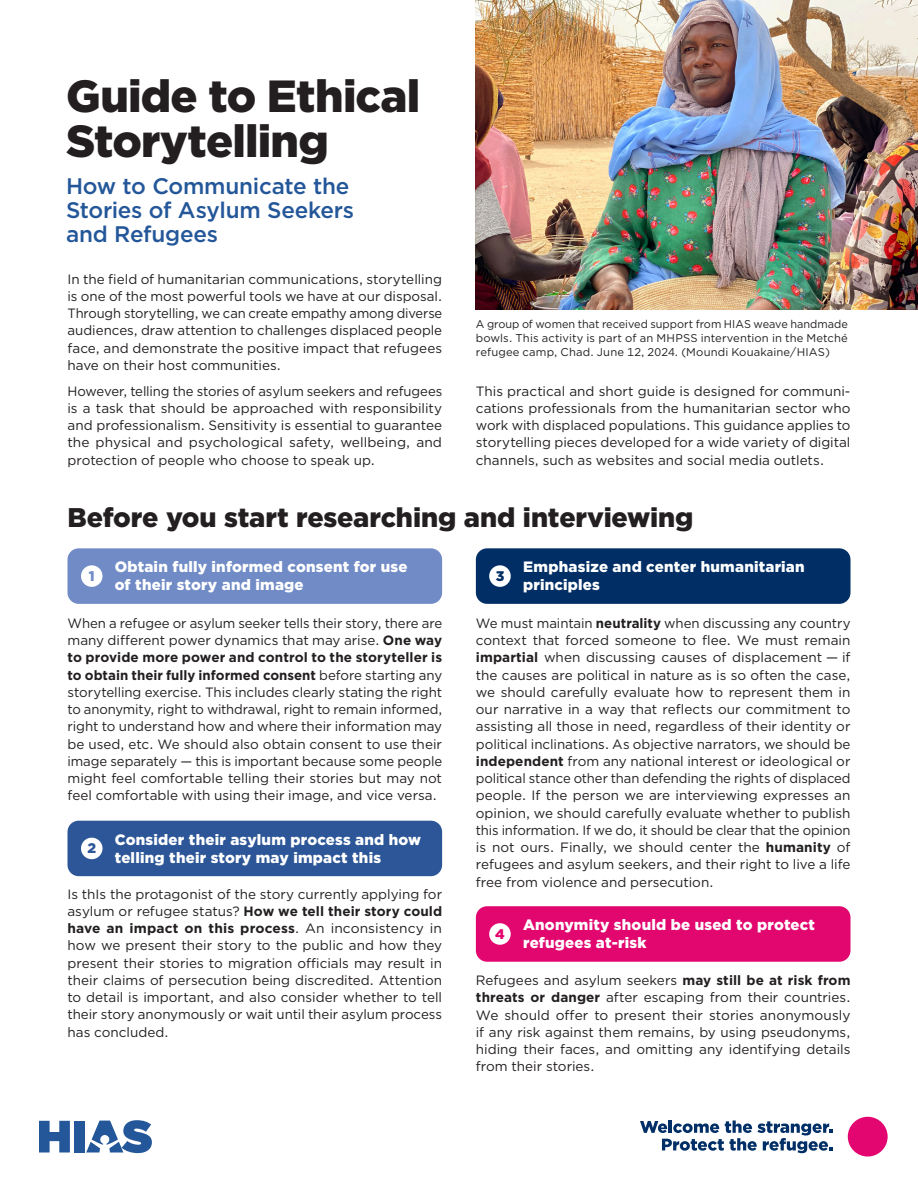
<style>
.page{position:relative;width:918px;height:1188px;background:#fff}
.page>*{position:absolute;margin:0;border:0;box-sizing:border-box;transform-origin:0 0}
.t1{font:900 45px/45px "Gotham";letter-spacing:-.015em;color:#231f20}
.Heading_1{font:900 27px "Gotham";letter-spacing:-.005em;color:#231f20}
.Subtitle{font:500 22.5px/24px "Gotham";letter-spacing:-.01em;color:#245799}
.Heading_3{font:900 15px/18px "Gotham";letter-spacing:.015em;color:#fff}
.Number_in_Circle{font:900 13.95px "Gotham";color:#002e65}
.Number_in_Circle-2{font:900 13.95px "Gotham";color:#e2066f}
.Number_in_Circle-3{font:900 13.95px "Gotham";color:#2c5697}
.Number_in_Circle-4{font:900 13.95px "Gotham";color:#708bc5}
.Body{font:13.5px/17.2px "Gotham";color:#231f20;text-align:justify}
.Caption_or_Fine_Print{font:11.25px/14.2px "Gotham";letter-spacing:.01em;color:#231f20;text-align:justify}
.s1{font-weight:700}
</style>
<div class="page">
<img style="left:476px;top:0;width:442px;height:310px">
<div style="left:68px;top:548px;width:374px;height:56px;background:#708bc5;border-radius:11px"></div>
<div style="left:68px;top:821px;width:374px;height:55px;background:#2c5697;border-radius:11px"></div>
<div style="left:476px;top:548px;width:375px;height:56px;background:#002e65;border-radius:11px"></div>
<div style="left:476px;top:906px;width:375px;height:56px;background:#e2066f;border-radius:11px"></div>
<div style="left:489px;top:565px;width:22px;height:22px;background:#fff;border-radius:50%"></div>
<div style="left:489px;top:923px;width:22px;height:22px;background:#fff;border-radius:50%"></div>
<div style="left:81px;top:838px;width:22px;height:21px;background:#fff;border-radius:50%"></div>
<div style="left:81px;top:565px;width:22px;height:22px;background:#fff;border-radius:50%"></div>
<svg style="left:39px;top:1121px;width:31px;height:32px"></svg>
<div style="left:74px;top:1121px;width:11px;height:32px;background:#245799"></div>
<svg style="left:86px;top:1120px;width:66px;height:33px"></svg>
<svg style="left:640px;top:1121px;width:192px;height:32px"></svg>
<div style="left:848px;top:1117px;width:40px;height:40px;background:#e30570;border-radius:50%"></div>
<p class="t1" style="left:66px;top:73px;width:356px">Guide to Ethical<br>Storytelling</p>
<p class="Subtitle" style="left:66px;top:174px;width:290px">How to Communicate the<br>Stories of Asylum Seekers and Refugees</p>
<p class="Body" style="left:68px;top:270px;width:376px">In the field of humanitarian communications, storytelling is one of the most powerful tools we have at our disposal.<br>Through storytelling, we can create empathy among diverse audiences, draw attention to challenges displaced people face, and demonstrate the positive impact that refugees have on their host communities.</p>
<p class="Body" style="left:68px;top:382px;width:376px">However, telling the stories of asylum seekers and refugees is a task that should be approached with responsibility and professionalism. Sensitivity is essential to guarantee the physical and psychological safety, wellbeing, and protection of people who choose to speak up.</p>
<p class="Caption_or_Fine_Print" style="left:476px;top:317px;width:374px">A group of women that received support from HIAS weave handmade bowls. This activity is part of an MHPSS intervention in the Metché refugee camp, Chad. June 12, 2024. (Moundi Kouakaine/HIAS)</p>
<p class="Body" style="left:476px;top:382px;width:376px">This practical and short guide is designed for communi&shy;cations professionals from the humanitarian sector who work with displaced populations. This guidance applies to storytelling pieces developed for a wide variety of digital channels, such as websites and social media outlets.</p>
<p class="Heading_1" style="left:68px;top:499px;width:627px">Before you start researching and interviewing</p>
<p class="Heading_3" style="left:115px;top:558px;width:294px">Obtain fully informed consent for use of their story and image</p>
<p class="Heading_3" style="left:523px;top:558px;width:283px">Emphasize and center humanitarian principles</p>
<p class="Number_in_Circle-4" style="left:89px;top:566px;width:7px">1</p>
<p class="Number_in_Circle" style="left:496px;top:566px;width:10px">3</p>
<p class="Body" style="left:68px;top:614px;width:376px">When a refugee or asylum seeker tells their story, there are many different power dynamics that may arise. <span class="s1">One way to provide more power and control to the storyteller is to obtain their fully informed consent</span> before starting any storytelling exercise. This includes clearly stating the right to anonymity, right to withdrawal, right to remain informed, right to understand how and where their information may be used, etc. We should also obtain consent to use their image separately — this is important because some people might feel comfortable telling their stories but may not feel comfortable with using their image, and vice versa.</p>
<p class="Number_in_Circle-3" style="left:88px;top:839px;width:10px">2</p>
<p class="Heading_3" style="left:115px;top:830px;width:308px">Consider their asylum process and how telling their story may impact this</p>
<p class="Body" style="left:68px;top:885px;width:376px">Is thIs the protagonist of the story currently applying for asylum or refugee status? <span class="s1">How we tell their story could have an impact on this process</span>. An inconsistency in how we present their story to the public and how they present their stories to migration officials may result in their claims of persecution being discredited. Attention to detail is important, and also consider whether to tell their story anonymously or wait until their asylum process has concluded.</p>
<p class="Body" style="left:476px;top:614px;width:376px">We must maintain <span class="s1">neutrality</span> when discussing any country context that forced someone to flee. We must remain <span class="s1">impartial</span> when discussing causes of displacement — if the causes are political in nature as is so often the case, we should carefully evaluate how to represent them in our narrative in a way that reflects our commitment to assisting all those in need, regardless of their identity or political inclinations. As objective narrators, we should be <span class="s1">independent</span> from any national interest or ideological or political stance other than defending the rights of displaced people. If the person we are interviewing expresses an opinion, we should carefully evaluate whether to publish this information. If we do, it should be clear that the opinion is not ours. Finally, we should center the <span class="s1">humanity</span> of refugees and asylum seekers, and their right to live a life free from violence and persecution.</p>
<p class="Number_in_Circle-2" style="left:495px;top:924px;width:11px">4</p>
<p class="Heading_3" style="left:523px;top:916px;width:293px">Anonymity should be used to protect refugees at-risk</p>
<p class="Body" style="left:476px;top:972px;width:376px">Refugees and asylum seekers <span class="s1">may still be at risk from threats or danger</span> after escaping from their countries.<br>We should offer to present their stories anonymously if any risk against them remains, by using pseudonyms, hiding their faces, and omitting any identifying details from their stories.</p>
</div>
